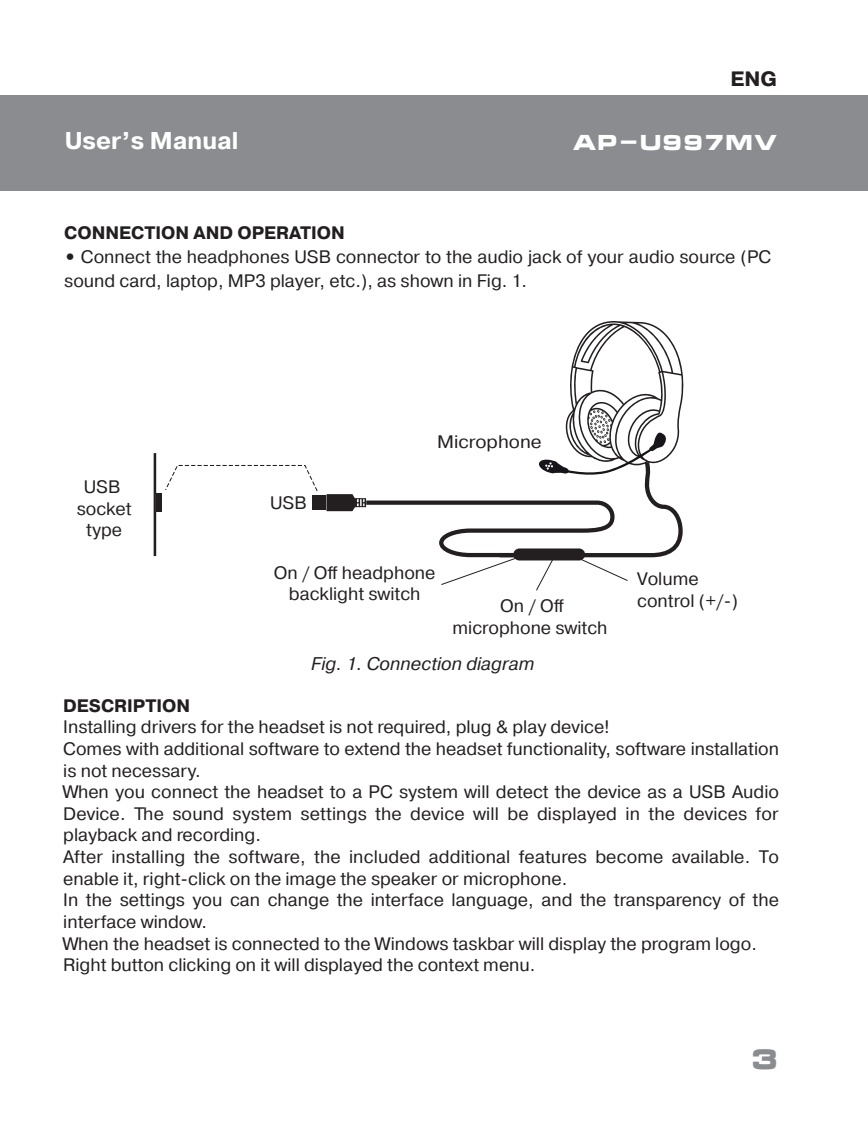
<style>
.page{position:relative;width:868px;height:1140px;background:#fff}
.page>*{position:absolute;margin:0;border:0;box-sizing:border-box;transform-origin:0 0}
.t1{font:700 27.6px "Micra";color:#8a8c8f}
.t2{font:700 24.3px "Pragmatica";color:#fff}
.t3{font:700 21px "Micra";color:#fff}
.t4{font:700 20.7px "Pragmatica";color:#231f20}
.t5{font:italic 18.3px "Pragmatica";color:#231f20}
.t6{font:18px/21.6px "Pragmatica";color:#231f20}
.t7{font:700 18px "Pragmatica";color:#231f20}
.t8{font:18px "Pragmatica";color:#231f20;scale:1.05 1}
.s1{font-weight:700}
</style>
<div class="page">
<svg style="left:153px;top:453px;width:3px;height:103px"></svg>
<div style="left:156px;top:493px;width:5px;height:19px;background:#231f20"></div>
<svg style="left:165px;top:465px;width:153px;height:27px"></svg>
<div style="left:312px;top:495px;width:13px;height:15px;background:#231f20"></div>
<svg style="left:326px;top:321px;width:358px;height:270px"></svg>
<div style="left:0;top:95px;width:867px;height:95px;background:#8a8c8f"></div>
<p class="t4" style="left:730px;top:65px;width:48px">ENG</p>
<h2 class="t2" style="left:65px;top:124px;width:175px">User’s Manual</h2>
<p class="t3" style="left:572px;top:132px;width:206px">AP-U997MV</p>
<p class="t7" style="left:64px;top:221px;width:282px">CONNECTION AND OPERATION</p>
<p class="t6" style="left:64px;top:245px;width:708px;line-height:24px"><span class="s1">•</span> Connect the headphones USB connector to the audio jack of your audio source (PC sound card, laptop, MP3 player, etc.), as shown in Fig. 1.</p>
<p class="t6" style="left:77px;top:476px;width:56px;text-align:center">USB socket type</p>
<p class="t6" style="left:270px;top:492px;width:38px">USB</p>
<p class="t8" style="left:437px;top:430px;width:101px">Microphone</p>
<p class="t6" style="left:274px;top:562px;width:163px;text-align:center">On / Off headphone backlight switch</p>
<p class="t6" style="left:452px;top:596px;width:156px;text-align:center">On / Off microphone switch</p>
<p class="t5" style="left:311px;top:652px;width:225px">Fig. 1. Connection diagram</p>
<p class="t6" style="left:637px;top:569px;width:102px">Volume control (+/-)</p>
<p class="t7" style="left:63px;top:694px;width:128px">DESCRIPTION</p>
<p class="t6" style="left:63px;top:717px;width:717px">Installing drivers for the headset is not required, plug &amp; play device!<br>Comes with additional software to extend the headset functionality, software installation is not necessary.<br>When you connect the headset to a PC system will detect the device as a USB Audio Device. The sound system settings the device will be displayed in the devices for playback and recording.<br>After installing the software, the included additional features become available. To enable it, right-click on the image the speaker or microphone.<br>In the settings you can change the interface language, and the transparency of the interface window.<br>When the headset is connected to the Windows taskbar will display the program logo.<br>Right button clicking on it will displayed the context menu.</p>
<h1 class="t1" style="left:750px;top:1044px;width:30px">3</h1>
</div>
